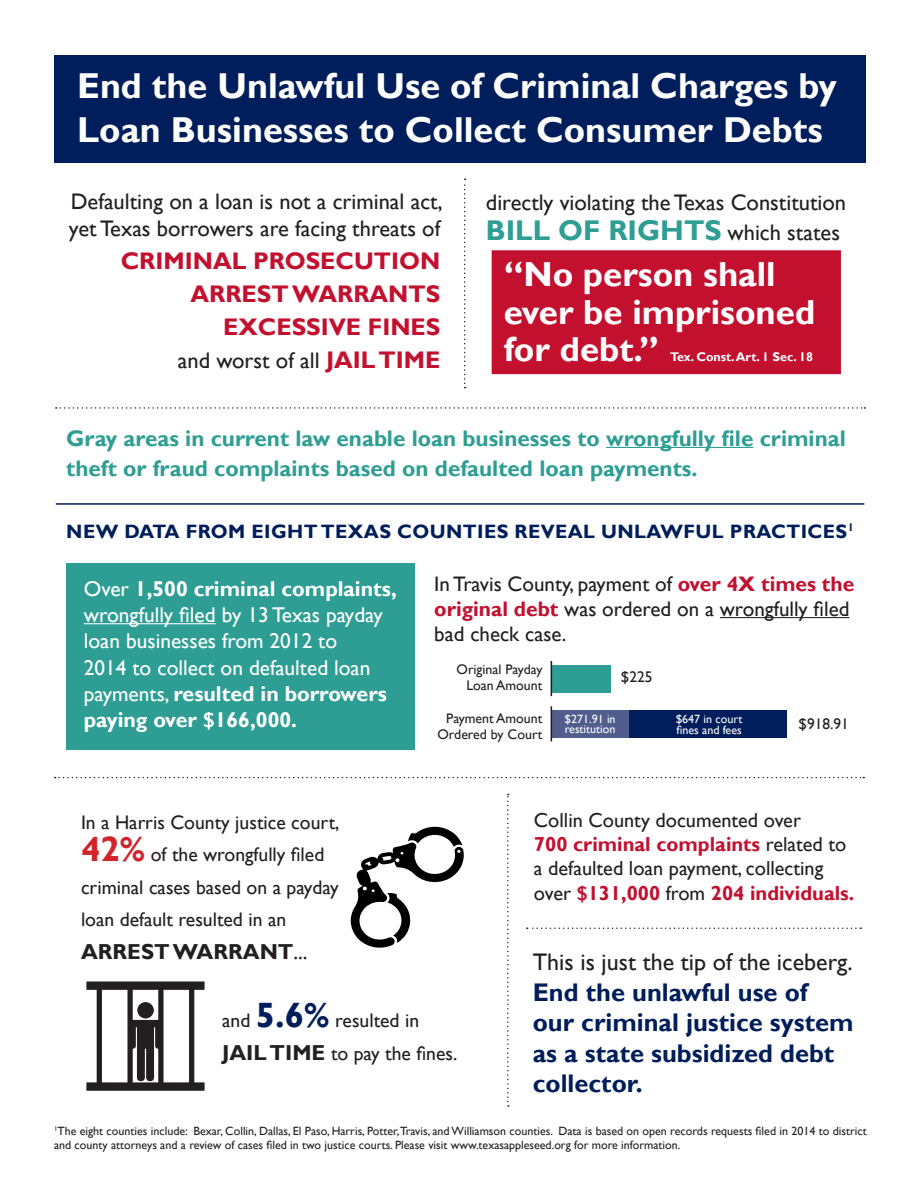
<style>
.page{position:relative;width:918px;height:1188px;background:#fff}
.page>*{position:absolute;margin:0;border:0;box-sizing:border-box;transform-origin:0 0}
.t1{font:700 36px/43.5px "Gill Sans";color:#fff}
.t2{font:700 34.65px/37.5px "Gill Sans";color:#fff}
.t3{font:700 28.5px "Gill Sans";color:#2e9e94}
.t4{font:700 25.5px/30.6px "Gill Sans";color:#001e5b}
.t5{font:700 24px "Gill Sans";color:#c3102f}
.t6{font:24px "Gill Sans";color:#231f20}
.t7{font:22.5px/27px "Gill Sans";color:#231f20}
.t8{font:700 22.5px/30px "Gill Sans";color:#2e9e94}
.t9{font:700 21.6px "Gill Sans";color:#231f20}
.t10{font:21.3px/26.2px "Gill Sans";color:#fff}
.t11{font:21px/25.2px "Gill Sans";color:#231f20}
.t12{font:20.25px/24.3px "Gill Sans";color:#231f20}
.t13{font:19.65px/32.5px "Gill Sans";color:#231f20}
.t14{font:700 19.35px "Gill Sans";letter-spacing:.02em;color:#001e5b}
.t15{font:15.45px "Gill Sans";color:#231f20}
.t16{font:13.95px/16.6px "Gill Sans";color:#231f20;text-align:right}
.t17{font:700 12.6px "Gill Sans";color:#fff}
.t18{font:12px/14.4px "Gill Sans";color:#231f20}
.t19{font:12px "Gill Sans";color:#fff}
.s1{font-weight:700;font-size:24px;color:#c3102f}
.s2{font-weight:400;font-size:22.5px;color:#231f20}
.s3{font-weight:700}
.s4{font-weight:700;color:#c3102f}
.s5{font-weight:700;font-size:35.25px;color:#d1232a}
.s6{font-weight:400}
.s7{font-weight:700;font-size:35.25px;color:#001e5b}
.s8{font-weight:700;font-size:21.6px}
</style>
<div class="page">
<div style="left:66px;top:564px;width:348px;height:186px;background:#2e9e94"></div>
<hr style="left:84px;top:623px;width:132px;height:1px;background:#fff">
<div style="left:492px;top:251px;width:348px;height:122px;background:#c3102f"></div>
<div style="left:492px;top:250px;width:349px;height:124px;border:1px solid #c3102f"></div>
<div style="left:54px;top:55px;width:811px;height:108px;background:#001e5b"></div>
<svg style="left:464px;top:179px;width:2px;height:209px"></svg>
<svg style="left:351px;top:827px;width:113px;height:121px"></svg>
<svg style="left:86px;top:981px;width:119px;height:110px"></svg>
<hr style="left:720px;top:617px;width:129px;height:1px;background:#231f20">
<svg style="left:507px;top:794px;width:2px;height:313px"></svg>
<svg style="left:55px;top:777px;width:809px;height:1px"></svg>
<svg style="left:527px;top:928px;width:334px;height:1px"></svg>
<div style="left:551px;top:665px;width:60px;height:28px;background:#2e9e94"></div>
<div style="left:551px;top:710px;width:235px;height:28px;background:#001e5b"></div>
<hr style="left:551px;top:661px;width:1px;height:35px;background:#231f20">
<hr style="left:606px;top:447px;width:147px;height:1px;background:#2e9e94">
<hr style="left:56px;top:503px;width:808px;height:2px;background:#001e5b">
<svg style="left:56px;top:407px;width:809px;height:2px"></svg>
<div style="left:551px;top:710px;width:78px;height:28px;background:#515d8d"></div>
<hr style="left:551px;top:706px;width:1px;height:35px;background:#231f20">
<p class="t1" style="left:77px;top:65px;width:761px">End the Unlawful Use of Criminal Charges by<br>Loan Businesses to Collect Consumer Debts</p>
<p class="t7" style="left:69px;top:188px;width:375px">Defaulting on a loan is not a criminal act, yet Texas borrowers are facing threats of</p>
<p class="t5" style="left:121px;top:246px;width:321px">CRIMINAL PROSECUTION</p>
<p class="t5" style="left:190px;top:279px;width:251px">ARREST WARRANTS</p>
<p class="t5" style="left:223px;top:312px;width:219px">EXCESSIVE FINES</p>
<p class="t7" style="left:178px;top:347px;width:264px">and worst of all <span class="s1">JAIL TIME</span></p>
<p class="t7" style="left:486px;top:189px;width:362px">directly violating the Texas Constitution</p>
<p class="t3" style="left:486px;top:213px;width:356px">BILL OF RIGHTS <span class="s2">which states</span></p>
<p class="t2" style="left:504px;top:257px;width:313px">“No person shall ever be imprisoned for debt.”</p>
<p class="t17" style="left:670px;top:350px;width:144px">Tex. Const. Art. 1 Sec. 18</p>
<p class="t8" style="left:66px;top:424px;width:781px">Gray areas in current law enable loan businesses to wrongfully file criminal theft or fraud complaints based on defaulted loan payments.</p>
<p class="t14" style="left:66px;top:520px;width:789px">NEW DATA FROM EIGHT TEXAS COUNTIES REVEAL UNLAWFUL PRACTICES<sup>1</sup></p>
<p class="t10" style="left:84px;top:576px;width:314px">Over <span class="s3">1,500 criminal complaints, </span>wrongfully filed by 13 Texas payday loan businesses from 2012 to<br>2014 to collect on defaulted loan payments, <span class="s3">resulted in borrowers paying over $166,000.</span></p>
<p class="t11" style="left:434px;top:572px;width:421px">In Travis County, payment of <span class="s4">over 4X times the original debt</span> was ordered on a wrongfully filed bad check case.</p>
<p class="t16" style="left:457px;top:661px;width:87px">Original Payday<br>Loan Amount</p>
<p class="t16" style="left:446px;top:710px;width:98px">Payment Amount</p>
<p class="t16" style="left:438px;top:727px;width:106px">Ordered by Court</p>
<p class="t15" style="left:621px;top:668px;width:33px">$225</p>
<p class="t19" style="left:565px;top:712px;width:53px">$271.91 in</p>
<p class="t19" style="left:565px;top:722px;width:52px">restitution</p>
<p class="t19" style="left:676px;top:712px;width:68px">$647 in court</p>
<p class="t19" style="left:677px;top:723px;width:67px">fines and fees</p>
<p class="t15" style="left:799px;top:714px;width:52px">$918.91</p>
<p class="t13" style="left:81px;top:806px;width:260px">In a Harris County justice court,<br><span class="s5">42%</span> of the wrongfully filed criminal cases based on a payday loan default resulted in an</p>
<p class="t9" style="left:81px;top:938px;width:228px">ARREST WARRANT<span class="s6">...</span></p>
<p class="t13" style="left:222px;top:1005px;width:237px">and <span class="s7">5.6%</span> resulted in<br><span class="s8">JAIL TIME</span> to pay the fines.</p>
<p class="t12" style="left:534px;top:808px;width:269px">Collin County documented over</p>
<p class="t12" style="left:534px;top:832px;width:322px"><span class="s4">700 criminal complaints</span> related to a defaulted loan payment, collecting over <span class="s4">$131,000</span> from <span class="s4">204 individuals.</span></p>
<p class="t6" style="left:533px;top:948px;width:321px">This is just the tip of the iceberg.</p>
<p class="t4" style="left:533px;top:977px;width:322px">End the unlawful use of our criminal justice system as a state subsidized debt collector.</p>
<p class="t18" style="left:54px;top:1124px;width:814px"><sup>1</sup>The eight counties include: Bexar, Collin, Dallas, El Paso, Harris, Potter,Travis, and Williamson counties. Data is based on open records requests filed in 2014 to district and county attorneys and a review of cases filed in two justice courts. Please visit www.texasappleseed.org for more information.</p>
</div>
